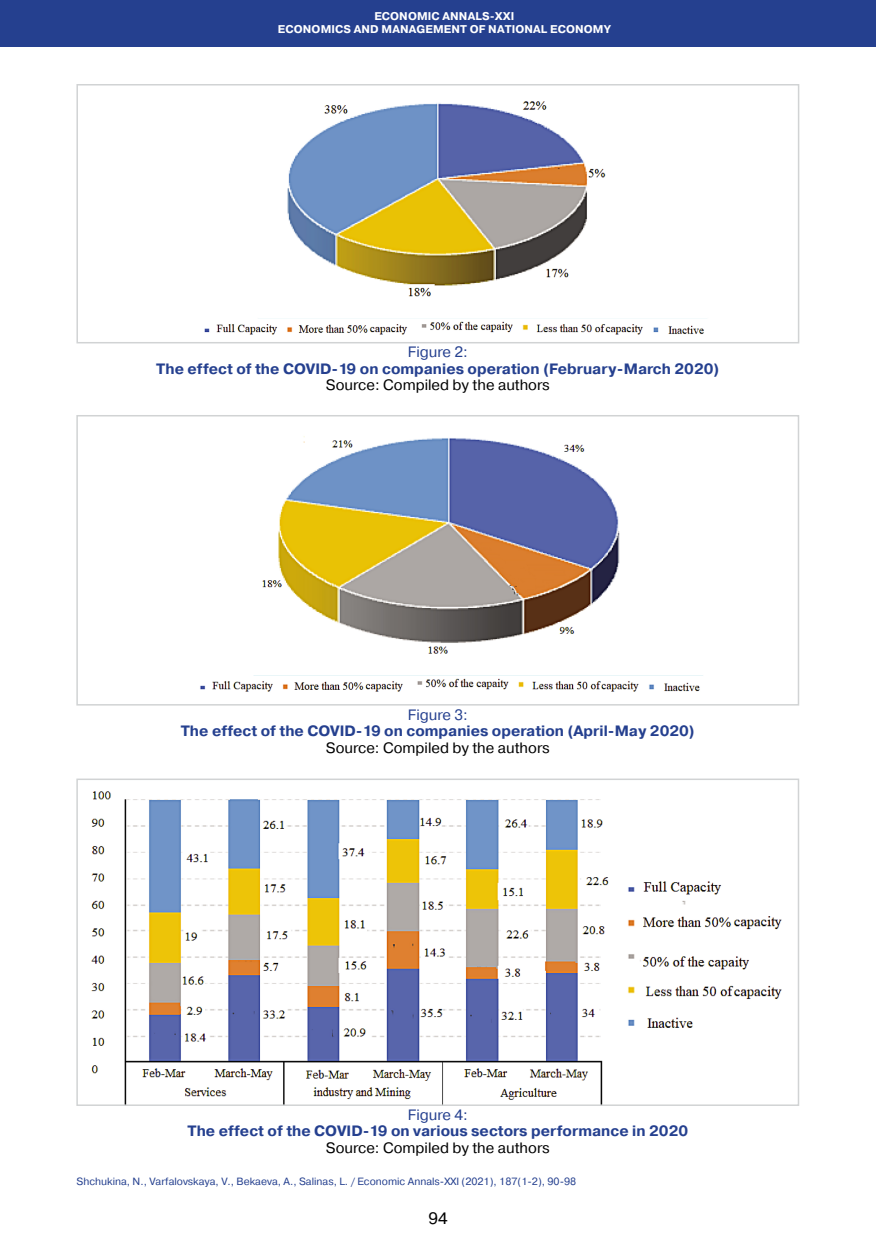
<style>
.page{position:relative;width:876px;height:1246px;background:#fff}
.page>*{position:absolute;margin:0;border:0;box-sizing:border-box;transform-origin:0 0}
.t1{font:16.5px "Pragmatica";color:#000}
.Таблицы___рисунки_ша{font:700 15px "Pragmatica";color:#25408f}
.Таблицы__рисунки__по{font:15px "Pragmatica";color:#000}
.Таблицы___рисунки_ша-2{font:15px "Pragmatica";color:#25408f}
.Посада_2016{font:700 11.25px "Pragmatica";letter-spacing:.01em;color:#fff}
.Нижний_колонтитул_20{font:10.5px "Pragmatica";color:#25408f}
</style>
<div class="page">
<div style="left:0;top:0;width:876px;height:47px;background:#25408f"></div>
<img style="left:204px;top:101px;width:500px;height:234px">
<div style="left:76px;top:84px;width:723px;height:259px;border:2px solid #d1d3d4"></div>
<img style="left:200px;top:436px;width:503px;height:256px">
<div style="left:76px;top:415px;width:723px;height:290px;border:2px solid #d1d3d4"></div>
<img style="left:91px;top:791px;width:691px;height:312px">
<div style="left:76px;top:778px;width:723px;height:328px;border:2px solid #d1d3d4"></div>
<p class="Посада_2016" style="left:374px;top:9px;width:142px">ECONOMIC ANNALS-XXI</p>
<p class="Посада_2016" style="left:278px;top:22px;width:334px">ECONOMICS AND MANAGEMENT OF NATIONAL ECONOMY</p>
<p class="Таблицы___рисунки_ша-2" style="left:408px;top:343px;width:61px">Figure 2:</p>
<p class="Таблицы___рисунки_ша" style="left:156px;top:359px;width:565px">The effect of the COVID-19 on companies operation (February-March 2020)</p>
<p class="Таблицы__рисунки__по" style="left:326px;top:376px;width:225px">Source: Compiled by the authors</p>
<p class="Таблицы___рисунки_ша-2" style="left:408px;top:705px;width:61px">Figure 3:</p>
<p class="Таблицы___рисунки_ша" style="left:181px;top:721px;width:516px">The effect of the COVID-19 on companies operation (April-May 2020)</p>
<p class="Таблицы__рисунки__по" style="left:326px;top:738px;width:225px">Source: Compiled by the authors</p>
<p class="Таблицы___рисунки_ша-2" style="left:408px;top:1105px;width:61px">Figure 4:</p>
<p class="Таблицы___рисунки_ша" style="left:187px;top:1121px;width:502px">The effect of the COVID-19 on various sectors performance in 2020</p>
<p class="Таблицы__рисунки__по" style="left:326px;top:1138px;width:225px">Source: Compiled by the authors</p>
<p class="Нижний_колонтитул_20" style="left:77px;top:1174px;width:501px">Shchukina, N., Varfalovskaya, V., Bekaeva, A., Salinas, L. / Economic Annals-XXI (2021), 187(1-2), 90-98</p>
<p class="t1" style="left:428px;top:1208px;width:21px">94</p>
</div>
